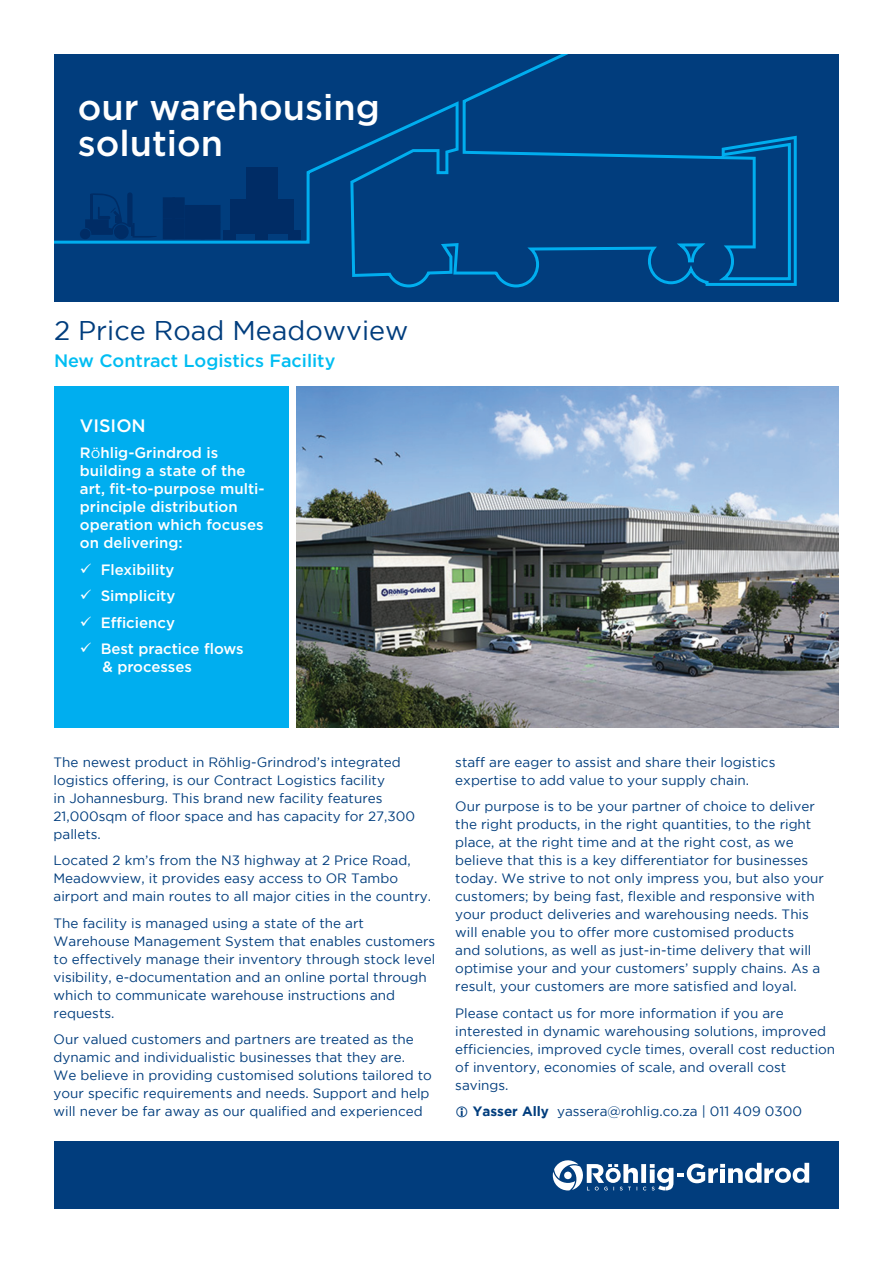
<style>
.page{position:relative;width:893px;height:1263px;background:#fff}
.page>*{position:absolute;margin:0;border:0;box-sizing:border-box;transform-origin:0 0}
.t1{font:500 36px/36px "Gotham";color:#fff}
.t2{font:27px "Gotham";color:#013d7d}
.t3{font:500 18px "Gotham";color:#01bdf2}
.t4{font:500 18px "Gotham";color:#fff}
.t5{font:500 15px/18px "Gotham";color:#fff}
.t6{font:13.5px/18px "Gotham";color:#013d7d}
.s1{font-weight:400}
.s2{font-weight:700}
</style>
<div class="page">
<div style="left:54px;top:54px;width:785px;height:247px;background:#013d7d"></div>
<svg style="left:54px;top:54px;width:743px;height:233px"></svg>
<div style="left:54px;top:1142px;width:785px;height:67px;background:#013d7d"></div>
<svg style="left:553px;top:1160px;width:256px;height:30px"></svg>
<div style="left:54px;top:386px;width:238px;height:341px;background:#00aeef"></div>
<img style="left:296px;top:386px;width:543px;height:341px">
<div style="left:289px;top:386px;width:6px;height:341px;background:#fff"></div>
<hr style="left:223px;top:230px;width:77px;height:4px;background:#002c65">
<div style="left:288px;top:234px;width:12px;height:5px;background:#002c65"></div>
<div style="left:256px;top:234px;width:12px;height:5px;background:#002c65"></div>
<div style="left:223px;top:234px;width:13px;height:5px;background:#002c65"></div>
<div style="left:231px;top:199px;width:31px;height:31px;background:#002c65"></div>
<div style="left:262px;top:199px;width:31px;height:31px;background:#002c65"></div>
<div style="left:246px;top:168px;width:32px;height:31px;background:#002c65"></div>
<div style="left:163px;top:218px;width:22px;height:21px;background:#002c65"></div>
<div style="left:163px;top:197px;width:22px;height:21px;background:#002c65"></div>
<div style="left:185px;top:205px;width:35px;height:34px;background:#002c65"></div>
<div style="left:114px;top:224px;width:15px;height:15px;background:#002c65;border-radius:50%"></div>
<div style="left:80px;top:229px;width:10px;height:10px;background:#002c65;border-radius:50%"></div>
<svg style="left:82px;top:192px;width:75px;height:46px"></svg>
<h1 class="t1" style="left:78px;top:92px;width:304px">our warehousing solution</h1>
<h2 class="t2" style="left:54px;top:320px;width:356px">2 Price Road Meadowview</h2>
<h3 class="t3" style="left:54px;top:354px;width:283px">New Contract Logistics Facility</h3>
<h3 class="t4" style="left:80px;top:419px;width:67px">VISION</h3>
<p class="t5" style="left:80px;top:445px;width:186px">R<span class="s1">ö</span>hlig-Grindrod is building a state of the art, fit-to-purpose multi&shy;principle distribution operation which focuses on delivering:</p>
<p class="t5" style="left:80px;top:561px;width:96px">✓ Flexibility</p>
<p class="t5" style="left:80px;top:588px;width:97px">✓ Simplicity</p>
<p class="t5" style="left:80px;top:614px;width:97px">✓ Efficiency</p>
<p class="t5" style="left:102px;top:641px;width:143px;text-indent:-22px">✓ Best practice flows &amp; processes</p>
<p class="t6" style="left:54px;top:754px;width:363px">The newest product in Röhlig-Grindrod’s integrated logistics offering, is our Contract Logistics facility<br>in Johannesburg. This brand new facility features 21,000sqm of floor space and has capacity for 27,300 pallets.</p>
<p class="t6" style="left:54px;top:852px;width:379px">Located 2 km’s from the N3 highway at 2 Price Road,<br>Meadowview, it provides easy access to OR Tambo airport and main routes to all major cities in the country.</p>
<p class="t6" style="left:54px;top:915px;width:383px">The facility is managed using a state of the art Warehouse Management System that enables customers to effectively manage their inventory through stock level visibility, e-documentation and an online portal through which to communicate warehouse instructions and requests.</p>
<p class="t6" style="left:54px;top:1031px;width:380px">Our valued customers and partners are treated as the dynamic and individualistic businesses that they are.<br>We believe in providing customised solutions tailored to your specific requirements and needs. Support and help will never be far away as our qualified and experienced</p>
<p class="t6" style="left:455px;top:754px;width:322px">staff are eager to assist and share their logistics expertise to add value to your supply chain.</p>
<p class="t6" style="left:455px;top:798px;width:370px">Our purpose is to be your partner of choice to deliver the right products, in the right quantities, to the right place, at the right time and at the right cost, as we believe that this is a key differentiator for businesses today. We strive to not only impress you, but also your customers; by being fast, flexible and responsive with your product deliveries and warehousing needs. This will enable you to offer more customised products<br>and solutions, as well as just-in-time delivery that will optimise your and your customers’ supply chains. As a result, your customers are more satisfied and loyal.</p>
<p class="t6" style="left:455px;top:1005px;width:381px">Please contact us for more information if you are interested in dynamic warehousing solutions, improved efficiencies, improved cycle times, overall cost reduction of inventory, economies of scale, and overall cost savings.</p>
<p class="t6" style="left:473px;top:1103px;width:331px"><span class="s2">Yasser Ally</span> yassera@rohlig.co.za | 011 409 0300</p>
</div>
